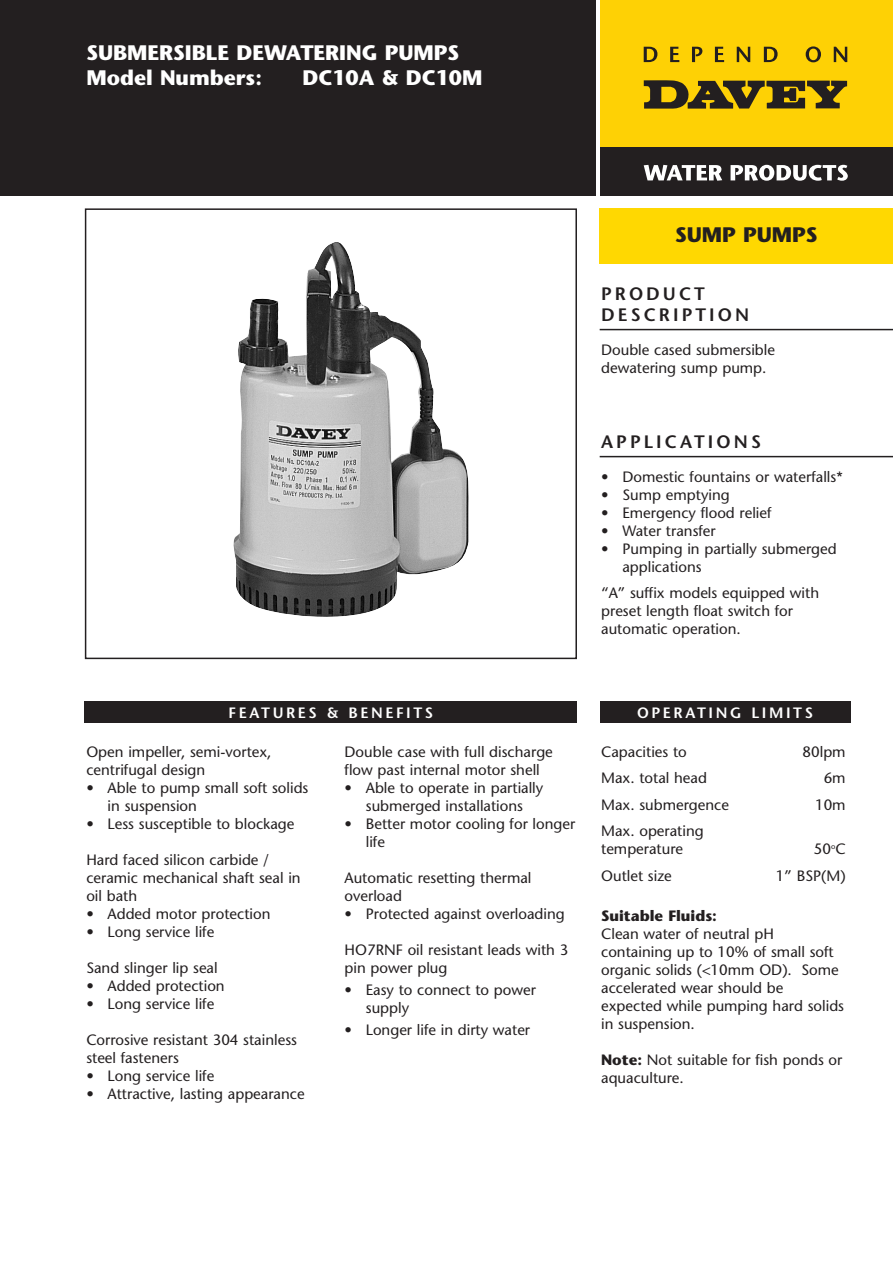
<style>
.page{position:relative;width:893px;height:1263px;background:#fff}
.page>*{position:absolute;margin:0;border:0;box-sizing:border-box;transform-origin:0 0}
.t1{font:700 21px/25.2px "Stone Sans";color:#fff}
.t2{font:700 21px "Stone Sans";color:#231f20}
.t3{font:600 18px/21.6px "Stone Sans";letter-spacing:.17em;color:#231f20}
.t4{font:15px/18px "Stone Sans";color:#231f20}
.t5{font:600 15px "Stone Sans";letter-spacing:.17em;color:#fff}
.t6{font:700 15px "Stone Sans";color:#231f20}
.s1{font-weight:700}
</style>
<div class="page">
<div style="left:0;top:0;width:595px;height:196px;background:#231f20"></div>
<hr style="left:600px;top:329px;width:292px;height:1px;background:#231f20">
<hr style="left:600px;top:456px;width:292px;height:1px;background:#231f20">
<div style="left:600px;top:702px;width:250px;height:21px;background:#231f20"></div>
<div style="left:85px;top:702px;width:492px;height:21px;background:#231f20"></div>
<img style="left:233px;top:242px;width:236px;height:375px">
<div style="left:85px;top:208px;width:492px;height:451px;border:2px solid #231f20"></div>
<div style="left:600px;top:208px;width:292px;height:55px;background:#ffd801"></div>
<div style="left:600px;top:0;width:292px;height:148px;background:#fed105"></div>
<svg style="left:644px;top:80px;width:203px;height:29px"></svg>
<svg style="left:644px;top:47px;width:13px;height:15px"></svg>
<svg style="left:670px;top:47px;width:9px;height:15px"></svg>
<svg style="left:692px;top:47px;width:10px;height:15px"></svg>
<svg style="left:715px;top:47px;width:9px;height:15px"></svg>
<svg style="left:737px;top:47px;width:13px;height:15px"></svg>
<svg style="left:764px;top:47px;width:13px;height:15px"></svg>
<svg style="left:806px;top:46px;width:15px;height:16px"></svg>
<svg style="left:834px;top:47px;width:13px;height:15px"></svg>
<div style="left:600px;top:148px;width:292px;height:48px;background:#231f20"></div>
<svg style="left:644px;top:165px;width:78px;height:16px"></svg>
<svg style="left:730px;top:165px;width:118px;height:16px"></svg>
<h1 class="t1" style="left:86px;top:42px;width:374px">SUBMERSIBLE DEWATERING PUMPS<br>Model Numbers:</h1>
<h1 class="t1" style="left:302px;top:67px;width:182px">DC10A &amp; DC10M</h1>
<h1 class="t2" style="left:675px;top:227px;width:144px">SUMP PUMPS</h1>
<p class="t3" style="left:601px;top:285px;width:150px">PRODUCT<br>DESCRIPTION</p>
<p class="t4" style="left:601px;top:342px;width:175px">Double cased submersible dewatering sump pump.</p>
<p class="t3" style="left:601px;top:433px;width:161px">APPLICATIONS</p>
<p class="t4" style="left:601px;top:469px;width:243px">• Domestic fountains or waterfalls*</p>
<p class="t4" style="left:601px;top:487px;width:130px">• Sump emptying</p>
<p class="t4" style="left:601px;top:505px;width:172px">• Emergency flood relief</p>
<p class="t4" style="left:601px;top:523px;width:116px">• Water transfer</p>
<p class="t4" style="left:622px;top:541px;width:216px;text-indent:-21px">• Pumping in partially submerged applications</p>
<p class="t4" style="left:601px;top:586px;width:219px">“A” suffix models equipped with preset length float switch for automatic operation.</p>
<p class="t5" style="left:229px;top:707px;width:206px">FEATURES &amp; BENEFITS</p>
<p class="t5" style="left:637px;top:707px;width:177px">OPERATING LIMITS</p>
<p class="t4" style="left:86px;top:744px;width:187px">Open impeller, semi-vortex, centrifugal design</p>
<p class="t4" style="left:108px;top:780px;width:202px;text-indent:-21px">• Able to pump small soft solids in suspension</p>
<p class="t4" style="left:86px;top:816px;width:210px">• Less susceptible to blockage</p>
<p class="t4" style="left:86px;top:852px;width:216px">Hard faced silicon carbide / ceramic mechanical shaft seal in oil bath</p>
<p class="t4" style="left:86px;top:906px;width:186px">• Added motor protection</p>
<p class="t4" style="left:86px;top:924px;width:129px">• Long service life</p>
<p class="t4" style="left:86px;top:960px;width:133px">Sand slinger lip seal</p>
<p class="t4" style="left:86px;top:978px;width:140px">• Added protection</p>
<p class="t4" style="left:86px;top:996px;width:129px">• Long service life</p>
<p class="t4" style="left:86px;top:1032px;width:212px">Corrosive resistant 304 stainless steel fasteners</p>
<p class="t4" style="left:86px;top:1068px;width:129px">• Long service life</p>
<p class="t4" style="left:86px;top:1086px;width:220px">• Attractive, lasting appearance</p>
<p class="t4" style="left:345px;top:744px;width:210px">Double case with full discharge flow past internal motor shell</p>
<p class="t4" style="left:345px;top:780px;width:200px;text-align:center">• Able to operate in partially submerged installations</p>
<p class="t4" style="left:366px;top:816px;width:211px;text-indent:-21px">• Better motor cooling for longer life</p>
<p class="t4" style="left:345px;top:870px;width:188px">Automatic resetting thermal overload</p>
<p class="t4" style="left:345px;top:906px;width:222px">• Protected against overloading</p>
<p class="t4" style="left:345px;top:942px;width:225px">HO7RNF oil resistant leads with 3 pin power plug</p>
<p class="t4" style="left:366px;top:982px;width:172px;text-indent:-21px">• Easy to connect to power supply</p>
<p class="t4" style="left:345px;top:1023px;width:187px">• Longer life in dirty water</p>
<p class="t4" style="left:601px;top:744px;width:87px">Capacities to</p>
<p class="t4" style="left:802px;top:744px;width:45px">80lpm</p>
<p class="t4" style="left:601px;top:771px;width:107px">Max. total head</p>
<p class="t4" style="left:824px;top:771px;width:24px">6m</p>
<p class="t4" style="left:601px;top:797px;width:129px">Max. submergence</p>
<p class="t4" style="left:815px;top:797px;width:32px">10m</p>
<p class="t4" style="left:601px;top:824px;width:104px">Max. operating temperature</p>
<p class="t4" style="left:814px;top:842px;width:33px">50<sup>o</sup>C</p>
<p class="t4" style="left:601px;top:868px;width:72px">Outlet size</p>
<p class="t4" style="left:776px;top:868px;width:71px">1” BSP(M)</p>
<p class="t6" style="left:601px;top:910px;width:117px">Suitable Fluids:</p>
<p class="t4" style="left:601px;top:926px;width:244px">Clean water of neutral pH containing up to 10% of small soft organic solids (&lt;10mm OD). Some accelerated wear should be expected while pumping hard solids in suspension.</p>
<p class="t4" style="left:601px;top:1052px;width:243px"><span class="s1">Note:</span> Not suitable for fish ponds or aquaculture.</p>
</div>
